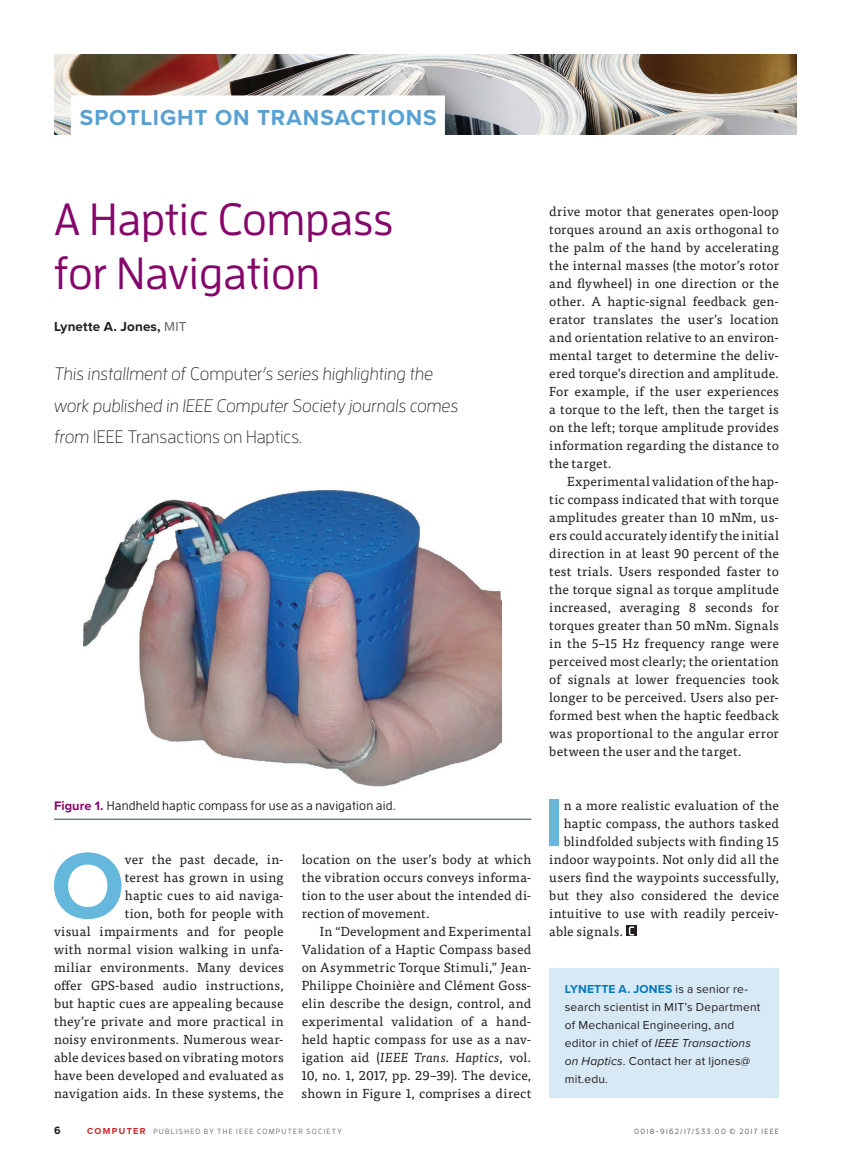
<style>
.page{position:relative;width:851px;height:1161px;background:#fff}
.page>*{position:absolute;margin:0;border:0;box-sizing:border-box;transform-origin:0 0}
.t1{font:700 96.75px "Proxima Nova";color:#65b7dc}
.t2{font:700 69px "Proxima Nova";color:#65b7dc}
.t3{font:500 45px/54px "Enzo OT";color:#86066a}
.t4{font:700 22.5px "Proxima Nova";letter-spacing:.04em;color:#58a0d2}
.t5{font:italic 300 18px/31.5px "Enzo OT";letter-spacing:-.005em;color:#231f20}
.t6{font:700 13.5px "Proxima Nova";letter-spacing:.01em;color:#231f20}
.t7{font:13.2px/18px "Tisa Pro";letter-spacing:.015em;color:#231f20;text-align:justify}
.t8{font:500 12.75px "Enzo OT";letter-spacing:.015em;color:#231f20}
.t9{font:12px/18px "Proxima Nova";letter-spacing:.015em;color:#231f20}
.t10{font:700 10.5px "Enzo OT";color:#231f20}
.t11{font:500 7.5px "Enzo OT";letter-spacing:.17em;color:#6c6d70}
.t12{font:500 7.5px "Enzo OT";letter-spacing:.175em;color:#57585a}
.s1{font-weight:400;color:#636366}
.s2{font-style:normal}
.s3{font-family:"Proxima Nova";font-weight:700;color:#86066a}
.s4{font-style:italic}
.s5{font-weight:700;color:#0079bb}
.s6{font-family:"Proxima Nova";font-weight:700;font-size:9px;color:#d1232a}
</style>
<div class="page">
<img style="left:54px;top:54px;width:742px;height:81px">
<div style="left:71px;top:95px;width:374px;height:42px;background:#fff"></div>
<svg style="left:626px;top:925px;width:10px;height:11px"></svg>
<svg style="left:628px;top:926px;width:6px;height:9px"></svg>
<div style="left:550px;top:969px;width:228px;height:129px;background:#d7e9f5"></div>
<img style="left:84px;top:491px;width:417px;height:296px">
<hr style="left:54px;top:819px;width:477px;height:1px;background:#2a3d50">
<h3 class="t4" style="left:80px;top:101px;width:358px">SPOTLIGHT ON TRANSACTIONS</h3>
<h3 class="t3" style="left:54px;top:192px;width:340px">A Haptic Compass for Navigation</h3>
<p class="t6" style="left:54px;top:316px;width:134px">Lynette A. Jones, <span class="s1">MIT</span></p>
<h3 class="t5" style="left:54px;top:358px;width:406px">This installment of <span class="s2">Computer</span>’s series highlighting the work published in IEEE Computer Society journals comes from <span class="s2">IEEE Transactions on Haptics</span>.</h3>
<p class="t8" style="left:54px;top:798px;width:343px"><span class="s3">Figure 1.</span> Handheld haptic compass for use as a navigation aid.</p>
<h1 class="t1" style="left:51px;top:814px;width:76px">O</h1>
<p class="t7" style="left:54px;top:850px;width:231px;text-align:right">ver the past decade, in-<br>terest has grown in using<br>haptic cues to aid naviga-<br>tion, both for people with<br>visual impairments and for people with normal vision walking in unfa&shy;miliar environments. Many devices offer GPS-based audio instructions, but haptic cues are appealing because they’re private and more practical in noisy environments. Numerous wear&shy;able devices based on vibrating motors have been developed and evaluated as navigation aids. In these systems, the</p>
<p class="t7" style="left:302px;top:850px;width:231px">location on the user’s body at which the vibration occurs conveys informa&shy;tion to the user about the intended di&shy;rection of movement.</p>
<p class="t7" style="left:301px;top:921px;width:231px;text-indent:18px">In “Development and Experimental Validation of a Haptic Compass based on Asymmetric Torque Stimuli,” Jean-Philippe Choinière and Clément Goss&shy;elin describe the design, control, and experimental validation of a hand&shy;held haptic compass for use as a nav&shy;igation aid (<span class="s4">IEEE Trans. Haptics</span>, vol.<br>10, no. 1, 2017, pp. 29–39). The device, shown in Figure 1, comprises a direct</p>
<p class="t7" style="left:549px;top:201px;width:231px">drive motor that generates open-loop torques around an axis orthogonal to the palm of the hand by accelerating the internal masses (the motor’s rotor and flywheel) in one direction or the other. A haptic-signal feedback gen&shy;erator translates the user’s location and orientation relative to an environ&shy;mental target to determine the deliv&shy;ered torque’s direction and amplitude.<br>For example, if the user experiences a torque to the left, then the target is on the left; torque amplitude provides information regarding the distance to the target.</p>
<p class="t7" style="left:549px;top:471px;width:231px;text-indent:18px">Experimental validation of the hap&shy;tic compass indicated that with torque amplitudes greater than 10 mNm, us&shy;ers could accurately identify the initial direction in at least 90 percent of the test trials. Users responded faster to the torque signal as torque amplitude increased, averaging 8 seconds for torques greater than 50 mNm. Signals in the 5–15 Hz frequency range were perceived most clearly; the orientation of signals at lower frequencies took longer to be perceived. Users also per&shy;formed best when the haptic feedback was proportional to the angular error between the user and the target.</p>
<h2 class="t2" style="left:544px;top:772px;width:20px">I</h2>
<p class="t7" style="left:563px;top:796px;width:217px">n a more realistic evaluation of the</p>
<p class="t7" style="left:563px;top:814px;width:217px">haptic compass, the authors tasked</p>
<p class="t7" style="left:563px;top:832px;width:217px">blindfolded subjects with finding 15</p>
<p class="t7" style="left:549px;top:850px;width:231px">indoor waypoints. Not only did all the</p>
<p class="t7" style="left:549px;top:868px;width:231px">users find the waypoints successfully,</p>
<p class="t7" style="left:549px;top:886px;width:231px">but they also considered the device</p>
<p class="t7" style="left:549px;top:904px;width:231px">intuitive to use with readily perceiv-</p>
<p class="t7" style="left:549px;top:922px;width:75px">able signals.</p>
<p class="t9" style="left:565px;top:979px;width:197px"><span class="s5">LYNETTE A. JONES</span> is a senior re&shy;search scientist in MIT’s Department of Mechanical Engineering, and editor in chief of <span class="s4">IEEE Transactions on Haptics</span>. Contact her at ljones@ mit.edu.</p>
<p class="t10" style="left:54px;top:1124px;width:8px">6</p>
<p class="t11" style="left:87px;top:1127px;width:256px"><span class="s6">COMPUTER</span> PUBLISHED BY THE IEEE COMPUTER SOCIETY</p>
<p class="t12" style="left:634px;top:1127px;width:146px">0018-9162/17/$33.00 © 2017 IEEE</p>
</div>
